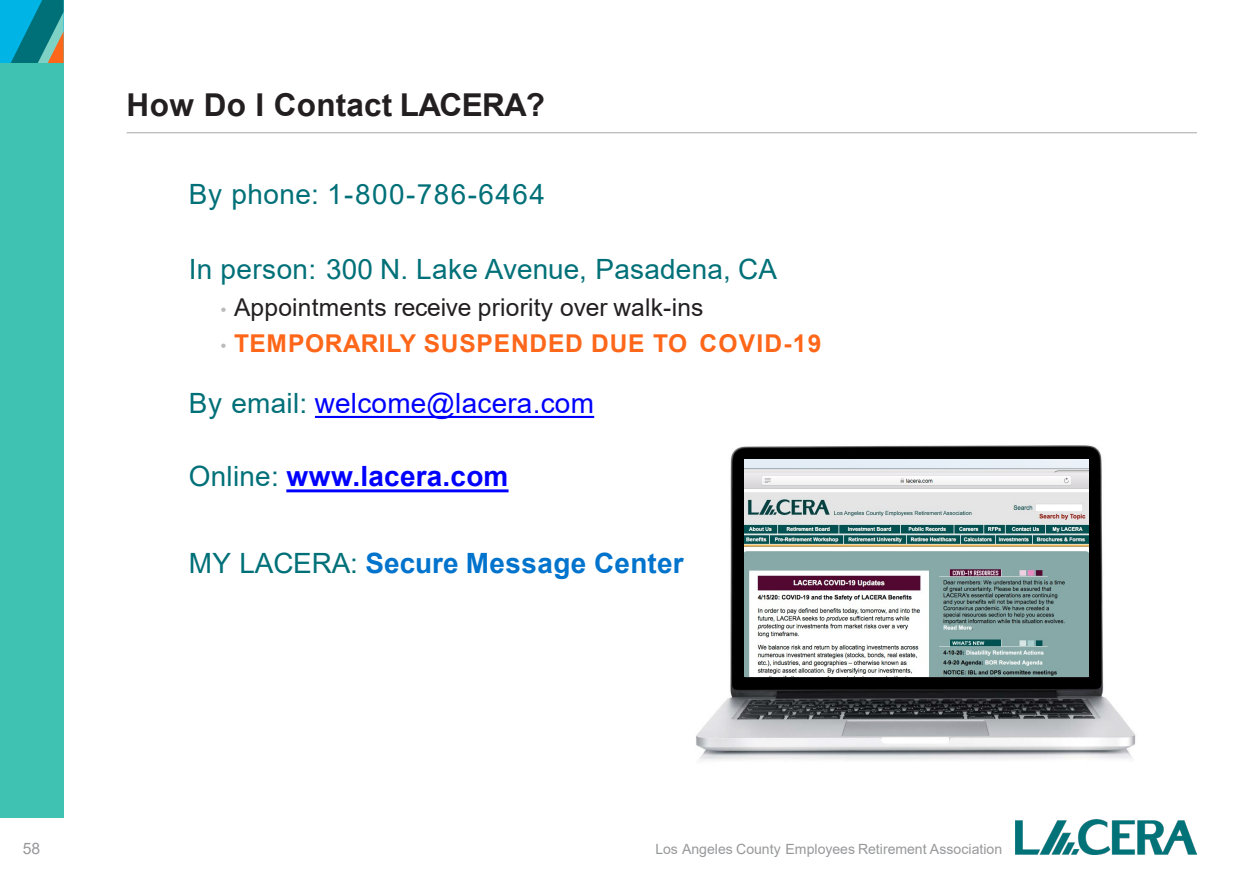
<style>
.page{position:relative;width:1260px;height:882px;background:#fff}
.page>*{position:absolute;margin:0;border:0;box-sizing:border-box;transform-origin:0 0}
.t1{font:700 31.5px "Arial";letter-spacing:.005em;color:#231f20}
.t2{font:28px "Arial";letter-spacing:.015em;color:#007078}
.t3{font:700 28px "Arial";letter-spacing:.01em;color:#0073cd}
.t4{font:28px "Arial";letter-spacing:.01em;color:#00f}
.t5{font:28px "Arial";letter-spacing:.055em;color:#007078}
.t6{font:700 28px "Arial";letter-spacing:.01em;color:#00f}
.t7{font:24.5px "Arial";letter-spacing:.01em;color:#231f20}
.t8{font:700 24.5px "Arial";letter-spacing:.03em;color:#fe671a}
.t9{font:15.75px "Arial";color:#97989a}
.t10{font:14px "Arial";letter-spacing:-.005em;color:#97989a}
.s1{font-size:17.5px;color:#bbb}
.s2{font-weight:400;font-size:17.5px;color:#bbb}
.s3{color:#007078}
.s4{font-weight:400;color:#007078}
</style>
<div class="page">
<div style="left:0;top:63px;width:64px;height:755px;background:#40c2b2"></div>
<div style="left:0;top:0;width:64px;height:63px;background:#00b5e5"></div>
<svg style="left:11px;top:0;width:53px;height:63px"></svg>
<hr style="left:127px;top:132px;width:1070px;height:1px;background:#bbb">
<img style="left:696px;top:445px;width:440px;height:316px">
<img style="left:745px;top:459px;width:343px;height:218px">
<img style="left:1015px;top:819px;width:181px;height:35px">
<svg style="left:315px;top:416px;width:279px;height:2px"></svg>
<svg style="left:286px;top:489px;width:223px;height:3px"></svg>
<h1 class="t1" style="left:127px;top:83px;width:420px">How Do I Contact LACERA?</h1>
<p class="t5" style="left:189px;top:175px;width:358px">By phone: 1-800-786-6464</p>
<p class="t2" style="left:189px;top:249px;width:590px">In person: 300 N. Lake Avenue, Pasadena, CA</p>
<p class="t7" style="left:220px;top:290px;width:485px"><span class="s1">•</span> Appointments receive priority over walk-ins</p>
<p class="t8" style="left:220px;top:326px;width:603px"><span class="s2">•</span> TEMPORARILY SUSPENDED DUE TO COVID-19</p>
<p class="t4" style="left:189px;top:384px;width:407px"><span class="s3">By email:</span> welcome@lacera.com</p>
<p class="t6" style="left:189px;top:457px;width:321px"><span class="s4">Online:</span> www.lacera.com</p>
<p class="t3" style="left:189px;top:543px;width:496px"><span class="s4">MY LACERA:</span> Secure Message Center</p>
<p class="t9" style="left:23px;top:838px;width:19px">58</p>
<p class="t10" style="left:655px;top:839px;width:348px">Los Angeles County Employees Retirement Association</p>
</div>
